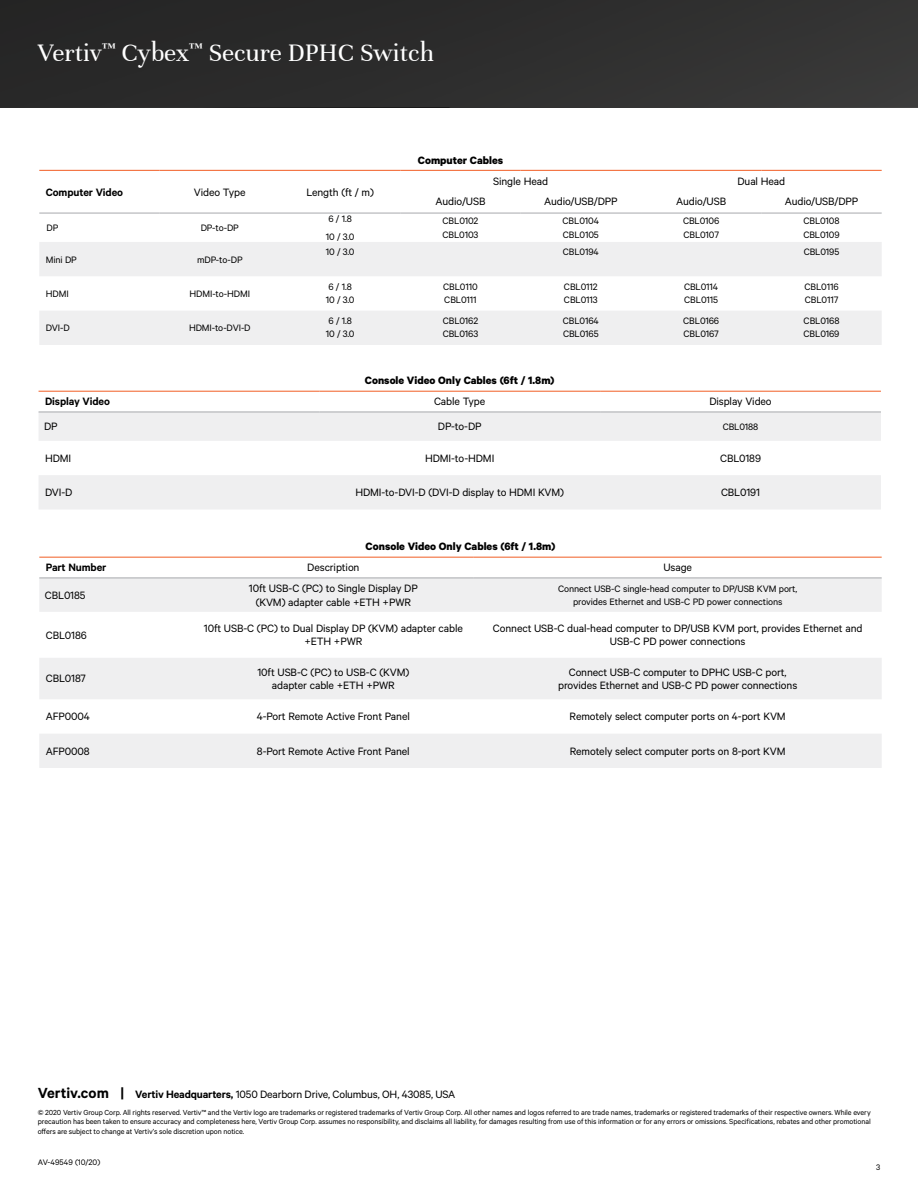
<style>
.page{position:relative;width:918px;height:1188px;background:#fff}
.page>*{position:absolute;margin:0;border:0;box-sizing:border-box;transform-origin:0 0}
.t1{font:27px "Unna";color:#fff}
.t2{font:12px/13.5px "Calibre";letter-spacing:-.01em;color:#000;text-align:center}
.t3{font:700 12px "Calibre";color:#000}
.t4{font:600 12px "Calibre";letter-spacing:-.01em;color:#000}
.t5{font:10.5px/13.5px "Calibre";letter-spacing:-.01em;color:#000}
.t6{font:9px "Calibre";color:#000}
.t7{font:8.25px/9.8px "Calibre";letter-spacing:-.01em;color:#000;text-align:justify}
.s1{font-weight:600;font-size:16.5px}
.s2{font-weight:600}
</style>
<div class="page">
<img style="left:0;top:0;width:918px;height:106px">
<svg style="left:39px;top:242px;width:843px;height:103px;fill:#efeff0"></svg>
<hr style="left:39px;top:170px;width:121px;height:1px;background:#f15d24">
<hr style="left:160px;top:170px;width:120px;height:1px;background:#f15d24">
<hr style="left:280px;top:170px;width:120px;height:1px;background:#f15d24">
<hr style="left:400px;top:170px;width:121px;height:1px;background:#f15d24">
<hr style="left:521px;top:170px;width:120px;height:1px;background:#f15d24">
<hr style="left:641px;top:170px;width:120px;height:1px;background:#f15d24">
<hr style="left:761px;top:170px;width:121px;height:1px;background:#f15d24">
<hr style="left:39px;top:213px;width:121px;height:1px;background:#a7a9ac">
<hr style="left:160px;top:213px;width:120px;height:1px;background:#a7a9ac">
<hr style="left:280px;top:213px;width:120px;height:1px;background:#a7a9ac">
<hr style="left:400px;top:213px;width:121px;height:1px;background:#a7a9ac">
<hr style="left:521px;top:213px;width:120px;height:1px;background:#a7a9ac">
<hr style="left:641px;top:213px;width:120px;height:1px;background:#a7a9ac">
<hr style="left:761px;top:213px;width:121px;height:1px;background:#a7a9ac">
<svg style="left:39px;top:413px;width:842px;height:96px;fill:#efeff0"></svg>
<hr style="left:39px;top:391px;width:280px;height:1px;background:#f15d24">
<hr style="left:319px;top:391px;width:281px;height:1px;background:#f15d24">
<hr style="left:600px;top:391px;width:281px;height:1px;background:#f15d24">
<hr style="left:39px;top:412px;width:280px;height:1px;background:#a7a9ac">
<hr style="left:319px;top:412px;width:281px;height:1px;background:#a7a9ac">
<hr style="left:600px;top:412px;width:281px;height:1px;background:#a7a9ac">
<svg style="left:39px;top:579px;width:843px;height:189px;fill:#efeff0"></svg>
<hr style="left:39px;top:557px;width:154px;height:1px;background:#f15d24">
<hr style="left:193px;top:557px;width:281px;height:1px;background:#f15d24">
<hr style="left:474px;top:557px;width:408px;height:1px;background:#f15d24">
<hr style="left:39px;top:578px;width:154px;height:1px;background:#a7a9ac">
<hr style="left:193px;top:578px;width:281px;height:1px;background:#a7a9ac">
<hr style="left:474px;top:578px;width:408px;height:1px;background:#a7a9ac">
<h1 class="t1" style="left:38px;top:37px;width:398px">Vertiv<sup>™</sup> Cybex<sup>™</sup> Secure DPHC Switch</h1>
<p class="t4" style="left:46px;top:185px;width:79px">Computer Video</p>
<p class="t2" style="left:194px;top:185px;width:53px">Video Type</p>
<p class="t2" style="left:306px;top:185px;width:69px">Length (ft / m)</p>
<p class="t3" style="left:418px;top:153px;width:87px">Computer Cables</p>
<p class="t2" style="left:493px;top:174px;width:56px">Single Head</p>
<p class="t2" style="left:738px;top:174px;width:49px">Dual Head</p>
<p class="t2" style="left:436px;top:194px;width:51px">Audio/USB</p>
<p class="t2" style="left:544px;top:194px;width:75px">Audio/USB/DPP</p>
<p class="t2" style="left:676px;top:194px;width:51px">Audio/USB</p>
<p class="t2" style="left:785px;top:194px;width:75px">Audio/USB/DPP</p>
<p class="t5" style="left:47px;top:221px;width:13px">DP</p>
<p class="t5" style="left:201px;top:221px;width:40px">DP-to-DP</p>
<p class="t5" style="left:326px;top:209px;width:30px;line-height:18px">6 / 1.8<br>10 / 3.0</p>
<p class="t5" style="left:443px;top:214px;width:37px">CBL0102<br>CBL0103</p>
<p class="t5" style="left:563px;top:214px;width:38px">CBL0104<br>CBL0105</p>
<p class="t5" style="left:683px;top:214px;width:38px">CBL0106<br>CBL0107</p>
<p class="t5" style="left:803px;top:214px;width:38px">CBL0108<br>CBL0109</p>
<p class="t5" style="left:46px;top:252px;width:33px">Mini DP</p>
<p class="t5" style="left:197px;top:252px;width:47px">mDP-to-DP</p>
<p class="t5" style="left:326px;top:245px;width:30px">10 / 3.0</p>
<p class="t5" style="left:563px;top:245px;width:38px">CBL0194</p>
<p class="t5" style="left:804px;top:245px;width:37px">CBL0195</p>
<p class="t5" style="left:46px;top:286px;width:24px">HDMI</p>
<p class="t5" style="left:190px;top:286px;width:62px">HDMI-to-HDMI</p>
<p class="t5" style="left:326px;top:279px;width:30px">6 / 1.8<br>10 / 3.0</p>
<p class="t5" style="left:443px;top:279px;width:36px">CBL0110<br>CBL0111</p>
<p class="t5" style="left:564px;top:279px;width:35px">CBL0112<br>CBL0113</p>
<p class="t5" style="left:684px;top:279px;width:36px">CBL0114<br>CBL0115</p>
<p class="t5" style="left:804px;top:279px;width:36px">CBL0116<br>CBL0117</p>
<p class="t5" style="left:46px;top:321px;width:26px">DVI-D</p>
<p class="t5" style="left:189px;top:321px;width:63px">HDMI-to-DVI-D</p>
<p class="t5" style="left:326px;top:314px;width:30px">6 / 1.8<br>10 / 3.0</p>
<p class="t5" style="left:443px;top:314px;width:37px">CBL0162<br>CBL0163</p>
<p class="t5" style="left:563px;top:314px;width:38px">CBL0164<br>CBL0165</p>
<p class="t5" style="left:683px;top:314px;width:37px">CBL0166<br>CBL0167</p>
<p class="t5" style="left:804px;top:314px;width:37px">CBL0168<br>CBL0169</p>
<p class="t3" style="left:365px;top:373px;width:191px">Console Video Only Cables (6ft / 1.8m)</p>
<p class="t4" style="left:45px;top:395px;width:66px">Display Video</p>
<p class="t2" style="left:434px;top:395px;width:53px">Cable Type</p>
<p class="t2" style="left:709px;top:395px;width:64px">Display Video</p>
<p class="t2" style="left:44px;top:419px;width:15px">DP</p>
<p class="t2" style="left:438px;top:419px;width:45px">DP-to-DP</p>
<p class="t5" style="left:723px;top:420px;width:37px">CBL0188</p>
<p class="t2" style="left:45px;top:451px;width:28px">HDMI</p>
<p class="t2" style="left:425px;top:451px;width:71px">HDMI-to-HDMI</p>
<p class="t2" style="left:720px;top:451px;width:42px">CBL0189</p>
<p class="t2" style="left:45px;top:485px;width:29px">DVI-D</p>
<p class="t2" style="left:355px;top:485px;width:210px">HDMI-to-DVI-D (DVI-D display to HDMI KVM)</p>
<p class="t2" style="left:721px;top:485px;width:40px">CBL0191</p>
<p class="t3" style="left:366px;top:539px;width:191px">Console Video Only Cables (6ft / 1.8m)</p>
<p class="t4" style="left:46px;top:561px;width:62px">Part Number</p>
<p class="t2" style="left:307px;top:561px;width:54px">Description</p>
<p class="t2" style="left:663px;top:561px;width:30px">Usage</p>
<p class="t2" style="left:45px;top:588px;width:42px">CBL0185</p>
<p class="t2" style="left:249px;top:581px;width:170px">10ft USB-C (PC) to Single Display DP (KVM) adapter cable +ETH +PWR</p>
<p class="t5" style="left:558px;top:581px;width:241px;text-align:center">Connect USB-C single-head computer to DP/USB KVM port, provides Ethernet and USB-C PD power connections</p>
<p class="t2" style="left:46px;top:628px;width:42px">CBL0186</p>
<p class="t2" style="left:204px;top:621px;width:261px">10ft USB-C (PC) to Dual Display DP (KVM) adapter cable +ETH +PWR</p>
<p class="t2" style="left:493px;top:621px;width:371px">Connect USB-C dual-head computer to DP/USB KVM port, provides Ethernet and<br>USB-C PD power connections</p>
<p class="t2" style="left:46px;top:672px;width:42px">CBL0187</p>
<p class="t2" style="left:257px;top:665px;width:153px">10ft USB-C (PC) to USB-C (KVM) adapter cable +ETH +PWR</p>
<p class="t2" style="left:558px;top:665px;width:241px">Connect USB-C computer to DPHC USB-C port, provides Ethernet and USB-C PD power connections</p>
<p class="t2" style="left:46px;top:709px;width:46px">AFP0004</p>
<p class="t2" style="left:257px;top:709px;width:155px">4-Port Remote Active Front Panel</p>
<p class="t2" style="left:570px;top:709px;width:218px">Remotely select computer ports on 4-port KVM</p>
<p class="t2" style="left:46px;top:744px;width:45px">AFP0008</p>
<p class="t2" style="left:257px;top:744px;width:154px">8-Port Remote Active Front Panel</p>
<p class="t2" style="left:570px;top:744px;width:217px">Remotely select computer ports on 8-port KVM</p>
<p class="t2" style="left:38px;top:1087px;width:419px"><span class="s1">Vertiv.com |</span> <span class="s2">Vertiv Headquarters,</span> 1050 Dearborn Drive, Columbus, OH, 43085, USA</p>
<p class="t7" style="left:38px;top:1107px;width:834px">© 2020 Vertiv Group Corp. All rights reserved. Vertiv™ and the Vertiv logo are trademarks or registered trademarks of Vertiv Group Corp. All other names and logos referred to are trade names, trademarks or registered trademarks of their respective owners. While every precaution has been taken to ensure accuracy and completeness here, Vertiv Group Corp. assumes no responsibility, and disclaims all liability, for damages resulting from use of this information or for any errors or omissions. Specifications, rebates and other promotional offers are subject to change at Vertiv’s sole discretion upon notice.</p>
<p class="t6" style="left:38px;top:1157px;width:64px">AV-49549 (10/20)</p>
<p class="t6" style="left:876px;top:1162px;width:6px">3</p>
</div>
